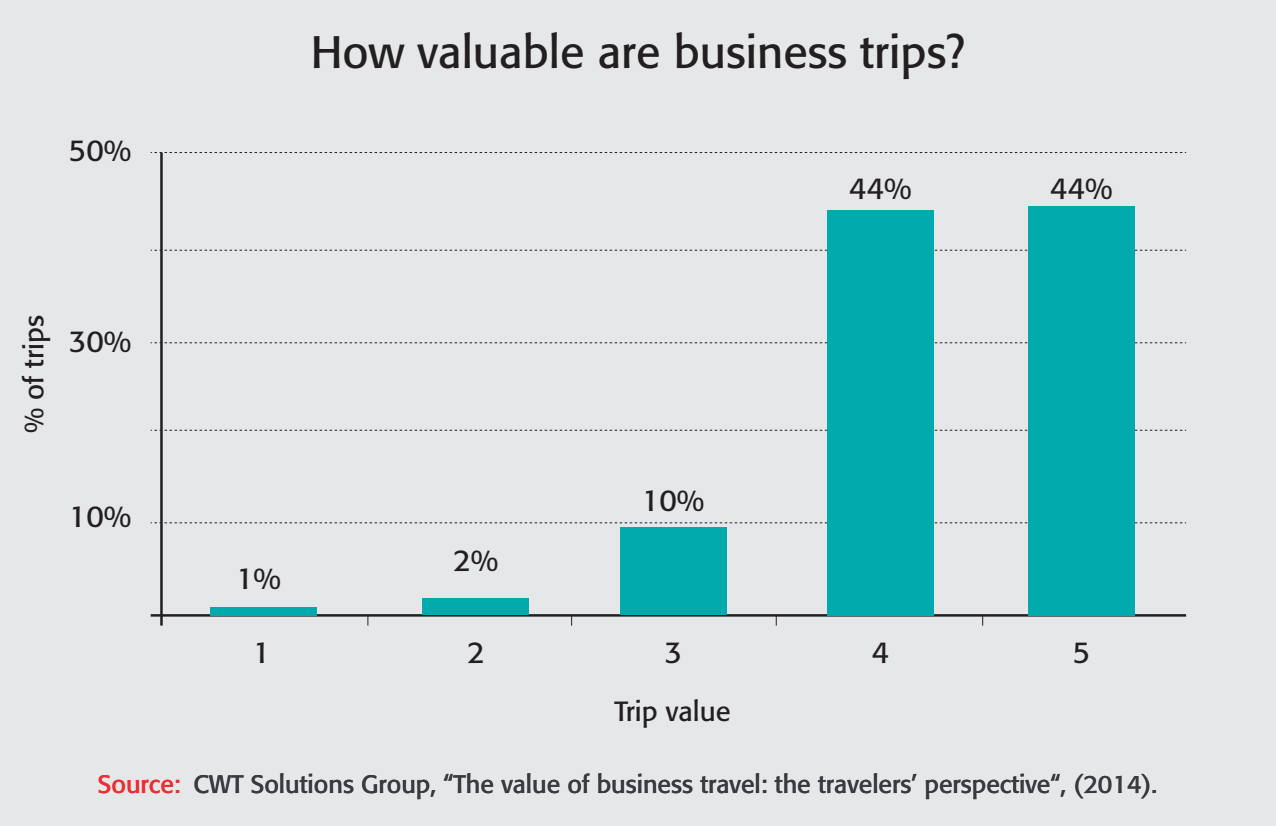
<style>
.page{position:relative;width:1276px;height:826px;background:#e6e7e9}
.page>*{position:absolute;margin:0;border:0;box-sizing:border-box;transform-origin:0 0}
.t1{font:45px "Formata";color:#231f20}
.t2{font:30px "Formata";color:#231f20}
.t3{font:27.5px "Formata";color:#231f20}
.t4{font:25px "Formata";color:#383b3f}
.s1{color:#ee2e34}
</style>
<div class="page">
<hr style="left:160px;top:153px;width:3px;height:472px;background:#231f20">
<svg style="left:151px;top:430px;width:1035px;height:1px"></svg>
<svg style="left:151px;top:250px;width:1035px;height:1px"></svg>
<svg style="left:151px;top:152px;width:1035px;height:1px"></svg>
<svg style="left:151px;top:342px;width:1035px;height:1px"></svg>
<svg style="left:151px;top:522px;width:1035px;height:1px"></svg>
<hr style="left:151px;top:614px;width:1035px;height:2px;background:#231f20">
<div style="left:210px;top:607px;width:107px;height:8px;background:#00aaad"></div>
<div style="left:422px;top:598px;width:107px;height:16px;background:#00aaad"></div>
<div style="left:620px;top:527px;width:106px;height:88px;background:#00aaad"></div>
<div style="left:827px;top:210px;width:106px;height:405px;background:#00aaad"></div>
<div style="left:1028px;top:206px;width:106px;height:409px;background:#00aaad"></div>
<p class="t2" style="left:69px;top:132px;width:64px">50%</p>
<h1 class="t1" style="left:311px;top:25px;width:656px">How valuable are business trips?</h1>
<p class="t2" style="left:849px;top:170px;width:64px">44%</p>
<p class="t2" style="left:1050px;top:170px;width:64px">44%</p>
<p class="t3" style="left:17px;top:433px;width:120px;rotate:-90deg">% of trips</p>
<p class="t2" style="left:69px;top:323px;width:64px">30%</p>
<p class="t2" style="left:69px;top:498px;width:64px">10%</p>
<p class="t2" style="left:236px;top:560px;width:46px">1%</p>
<p class="t2" style="left:453px;top:542px;width:46px">2%</p>
<p class="t2" style="left:642px;top:482px;width:64px">10%</p>
<p class="t2" style="left:253px;top:634px;width:19px">1</p>
<p class="t2" style="left:467px;top:634px;width:19px">2</p>
<p class="t2" style="left:664px;top:634px;width:19px">3</p>
<p class="t2" style="left:871px;top:634px;width:19px">4</p>
<p class="t2" style="left:1072px;top:634px;width:19px">5</p>
<p class="t3" style="left:614px;top:694px;width:118px">Trip value</p>
<p class="t4" style="left:98px;top:768px;width:1061px"><span class="s1">Source:</span> CWT Solutions Group, “The value of business travel: the travelers’ perspective“, (2014).</p>
</div>
